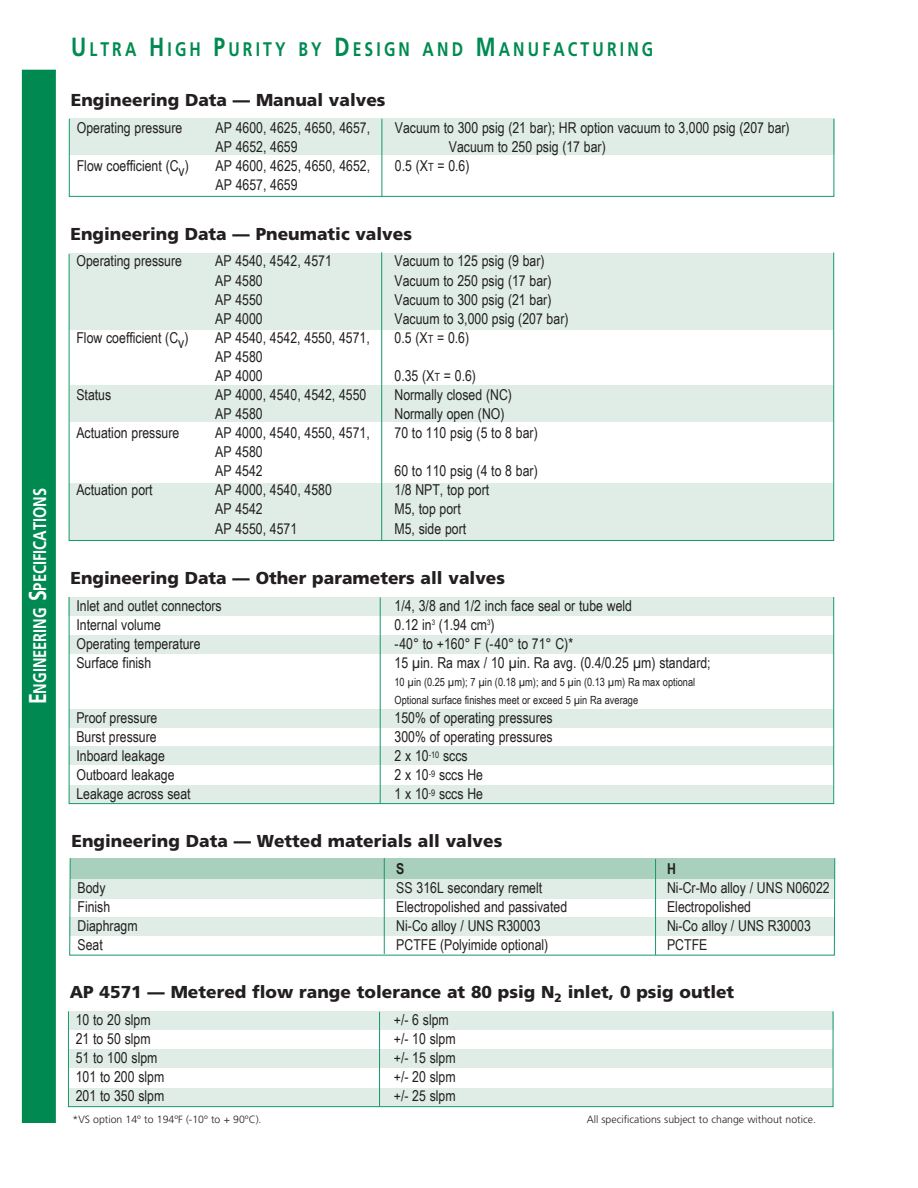
<style>
.page{position:relative;width:918px;height:1188px;background:#fff}
.page>*{position:absolute;margin:0;border:0;box-sizing:border-box;transform-origin:0 0}
.Tag{font:700 19.65px "Frutiger LT Std";letter-spacing:.2em;color:#008a52;scale:.8 1}
.white_header{font:700 18.3px "Frutiger LT Std";color:#fff;scale:.8 1}
.chart_header{font:900 17.25px "Frutiger LT Std";color:#231f20}
._2_column_chart{font:15px "Arial Narrow";color:#231f20}
._2_column_chart-2{font:15px "Arial Narrow";color:#231f20}
._2_col_chart_last{font:15px "Arial Narrow";color:#231f20}
._2_column_chart-3{font:700 15px "Arial Narrow";color:#231f20}
._2_column_chart-4{font:11.25px/18px "Arial Narrow";color:#231f20}
.footnote_materials_1st_line{font:300 10.5px "Frutiger LT Std";color:#231f20}
.s1{font-size:24.3px}
.s2{font-size:26.25px}
.s3{font-size:11.25px}
.s4{font-style:inherit}
.s5{font-weight:700;font-size:10.5px}
</style>
<div class="page">
<div style="left:22px;top:70px;width:33px;height:1052px;background:#008a52"></div>
<div style="left:22px;top:70px;width:34px;height:1053px;border:1px solid #008a52"></div>
<div style="left:69px;top:746px;width:765px;height:19px;background:#dfede6"></div>
<div style="left:69px;top:597px;width:765px;height:18px;background:#dfede6"></div>
<div style="left:69px;top:635px;width:765px;height:18px;background:#dfede6"></div>
<div style="left:69px;top:785px;width:764px;height:19px;background:#dfede6"></div>
<div style="left:69px;top:119px;width:765px;height:36px;background:#dfede6"></div>
<hr style="left:382px;top:119px;width:1px;height:77px;background:#15996d">
<div style="left:69px;top:118px;width:765px;height:79px;border:1px solid #15996d"></div>
<div style="left:69px;top:709px;width:765px;height:18px;background:#dfede6"></div>
<svg style="left:69px;top:858px;width:767px;height:98px"></svg>
<hr style="left:655px;top:859px;width:1px;height:96px;background:#15996d">
<div style="left:69px;top:597px;width:765px;height:207px;border:1px solid #15996d"></div>
<hr style="left:380px;top:597px;width:1px;height:206px;background:#15996d">
<svg style="left:68px;top:252px;width:766px;height:289px"></svg>
<div style="left:68px;top:1011px;width:765px;height:19px;background:#dfede6"></div>
<div style="left:68px;top:1049px;width:765px;height:19px;background:#dfede6"></div>
<div style="left:68px;top:1088px;width:765px;height:19px;background:#dfede6"></div>
<div style="left:68px;top:1011px;width:765px;height:96px;border:1px solid #15996d"></div>
<hr style="left:379px;top:1012px;width:1px;height:95px;background:#15996d">
<p class="white_header" style="left:29px;top:704px;width:270px;rotate:-90deg"><span class="s1">E</span> NGINEERING <span class="s1">S</span>PECIFICATIONS</p>
<p class="Tag" style="left:71px;top:38px;width:729px"><span class="s2">U</span>LTRA <span class="s2">H</span> IGH <span class="s2">P</span>U RITY BY <span class="s2">D</span>ESIGN AND <span class="s2">M</span>ANU FACTU RING</p>
<p class="chart_header" style="left:71px;top:89px;width:316px">Engineering Data — Manual valves</p>
<p class="_2_column_chart" style="left:77px;top:116px;width:107px">Operating pressure</p>
<p class="_2_column_chart" style="left:216px;top:116px;width:156px">AP 4600, 4625, 4650, 4657,</p>
<p class="_2_column_chart" style="left:395px;top:116px;width:396px">Vacuum to 300 psig (21 bar); HR option vacuum to 3,000 psig (207 bar)</p>
<p class="_2_column_chart" style="left:216px;top:135px;width:84px">AP 4652, 4659</p>
<p class="_2_column_chart" style="left:449px;top:135px;width:158px">Vacuum to 250 psig (17 bar)</p>
<p class="_2_column_chart" style="left:77px;top:154px;width:114px">Flow coefficient (Cv)</p>
<p class="_2_column_chart" style="left:216px;top:154px;width:156px">AP 4600, 4625, 4650, 4652,</p>
<p class="_2_column_chart" style="left:395px;top:154px;width:76px">0.5 (X<span class="s3">t</span> <span class="s4">= 0.6)</span></p>
<p class="_2_col_chart_last" style="left:216px;top:174px;width:84px">AP 4657, 4659</p>
<p class="chart_header" style="left:71px;top:223px;width:343px">Engineering Data — Pneumatic valves</p>
<p class="_2_column_chart" style="left:76px;top:250px;width:107px">Operating pressure</p>
<p class="_2_column_chart" style="left:215px;top:250px;width:118px">AP 4540, 4542, 4571</p>
<p class="_2_column_chart" style="left:395px;top:250px;width:152px">Vacuum to 125 psig (9 bar)</p>
<p class="_2_column_chart" style="left:215px;top:269px;width:49px">AP 4580</p>
<p class="_2_column_chart" style="left:395px;top:269px;width:158px">Vacuum to 250 psig (17 bar)</p>
<p class="_2_column_chart" style="left:215px;top:288px;width:49px">AP 4550</p>
<p class="_2_column_chart" style="left:395px;top:288px;width:158px">Vacuum to 300 psig (21 bar)</p>
<p class="_2_column_chart" style="left:215px;top:307px;width:49px">AP 4000</p>
<p class="_2_column_chart" style="left:395px;top:307px;width:176px">Vacuum to 3,000 psig (207 bar)</p>
<p class="_2_column_chart" style="left:76px;top:326px;width:114px">Flow coefficient (Cv)</p>
<p class="_2_column_chart-2" style="left:215px;top:326px;width:156px">AP 4540, 4542, 4550, 4571,</p>
<p class="_2_column_chart-2" style="left:395px;top:326px;width:76px">0.5 <span class="s4">(X</span><span class="s3">t</span> = 0.6)</p>
<p class="_2_column_chart-2" style="left:215px;top:346px;width:49px">AP 4580</p>
<p class="_2_column_chart-2" style="left:215px;top:365px;width:49px">AP 4000</p>
<p class="_2_column_chart-2" style="left:395px;top:365px;width:83px">0.35 (X<span class="s3">t</span> = 0.6)</p>
<p class="_2_column_chart" style="left:76px;top:384px;width:36px">Status</p>
<p class="_2_column_chart" style="left:215px;top:384px;width:153px">AP 4000, 4540, 4542, 4550</p>
<p class="_2_column_chart" style="left:395px;top:384px;width:119px">Normally closed (NC)</p>
<p class="_2_column_chart" style="left:215px;top:403px;width:49px">AP 4580</p>
<p class="_2_column_chart" style="left:395px;top:403px;width:112px">Normally open (NO)</p>
<p class="_2_column_chart" style="left:76px;top:422px;width:104px">Actuation pressure</p>
<p class="_2_column_chart" style="left:215px;top:422px;width:156px">AP 4000, 4540, 4550, 4571,</p>
<p class="_2_column_chart" style="left:395px;top:422px;width:145px">70 to 110 psig (5 to 8 bar)</p>
<p class="_2_column_chart" style="left:215px;top:441px;width:49px">AP 4580</p>
<p class="_2_column_chart" style="left:215px;top:460px;width:49px">AP 4542</p>
<p class="_2_column_chart" style="left:395px;top:460px;width:145px">60 to 110 psig (4 to 8 bar)</p>
<p class="_2_column_chart" style="left:76px;top:479px;width:78px">Actuation port</p>
<p class="_2_column_chart" style="left:215px;top:479px;width:118px">AP 4000, 4540, 4580</p>
<p class="_2_column_chart" style="left:395px;top:479px;width:96px">1/8 NPT, top port</p>
<p class="_2_column_chart" style="left:215px;top:498px;width:49px">AP 4542</p>
<p class="_2_column_chart" style="left:395px;top:498px;width:68px">M5, top port</p>
<p class="_2_column_chart" style="left:215px;top:517px;width:84px">AP 4550, 4571</p>
<p class="_2_column_chart" style="left:395px;top:517px;width:73px">M5, side port</p>
<p class="chart_header" style="left:71px;top:568px;width:436px">Engineering Data — Other parameters all valves</p>
<p class="_2_column_chart" style="left:76px;top:594px;width:147px">Inlet and outlet connectors</p>
<p class="_2_column_chart" style="left:395px;top:594px;width:239px">1/4, 3/8 and 1/2 inch face seal or tube weld</p>
<p class="_2_column_chart" style="left:76px;top:613px;width:86px">Internal volume</p>
<p class="_2_column_chart" style="left:395px;top:613px;width:102px">0.12 in<sup>3</sup> (1.94 cm<sup>3</sup>)</p>
<p class="_2_column_chart" style="left:76px;top:633px;width:126px">Operating temperature</p>
<p class="_2_column_chart" style="left:395px;top:633px;width:180px">-40° to +160° F (-40° to 71° C)*</p>
<p class="_2_column_chart" style="left:76px;top:652px;width:76px">Surface finish</p>
<p class="_2_column_chart" style="left:395px;top:652px;width:318px">15 µin. Ra max / 10 µin. Ra avg. (0.4/0.25 µm) standard;</p>
<p class="_2_column_chart-4" style="left:395px;top:673px;width:302px">10 µin (0.25 µm); 7 µin (0.18 µm); and 5 µin (0.13 µm) Ra max optional<br>Optional surface finishes meet or exceed 5 µin Ra average</p>
<p class="_2_column_chart" style="left:76px;top:707px;width:83px">Proof pressure</p>
<p class="_2_column_chart" style="left:395px;top:707px;width:160px">150% of operating pressures</p>
<p class="_2_column_chart" style="left:76px;top:726px;width:82px">Burst pressure</p>
<p class="_2_column_chart" style="left:395px;top:726px;width:160px">300% of operating pressures</p>
<p class="_2_column_chart" style="left:76px;top:745px;width:90px">Inboard leakage</p>
<p class="_2_column_chart" style="left:395px;top:745px;width:75px">2 x 10<sup>-10</sup> sccs</p>
<p class="_2_column_chart" style="left:76px;top:764px;width:100px">Outboard leakage</p>
<p class="_2_column_chart" style="left:395px;top:764px;width:90px">2 x 10<sup>-9</sup> sccs He</p>
<p class="_2_column_chart" style="left:76px;top:783px;width:116px">Leakage across seat</p>
<p class="_2_column_chart" style="left:395px;top:783px;width:90px">1 x 10<sup>-9</sup> sccs He</p>
<p class="chart_header" style="left:72px;top:830px;width:432px">Engineering Data — Wetted materials all valves</p>
<p class="_2_column_chart-3" style="left:396px;top:857px;width:10px">S</p>
<p class="_2_column_chart-3" style="left:667px;top:857px;width:10px">H</p>
<p class="_2_column_chart" style="left:78px;top:876px;width:30px">Body</p>
<p class="_2_column_chart" style="left:396px;top:876px;width:147px">SS 316L secondary remelt</p>
<p class="_2_column_chart" style="left:667px;top:876px;width:164px">Ni-Cr-Mo alloy / UNS N06022</p>
<p class="_2_column_chart" style="left:78px;top:895px;width:34px">Finish</p>
<p class="_2_column_chart" style="left:396px;top:895px;width:172px">Electropolished and passivated</p>
<p class="_2_column_chart" style="left:667px;top:895px;width:86px">Electropolished</p>
<p class="_2_column_chart" style="left:78px;top:915px;width:62px">Diaphragm</p>
<p class="_2_column_chart" style="left:396px;top:915px;width:146px">Ni-Co alloy / UNS R30003</p>
<p class="_2_column_chart" style="left:667px;top:915px;width:145px">N<span class="s5">i</span>-Co alloy / UNS R30003</p>
<p class="_2_column_chart" style="left:78px;top:934px;width:27px">Seat</p>
<p class="_2_column_chart" style="left:396px;top:934px;width:154px">PCTFE (Polyimide optional)</p>
<p class="_2_column_chart" style="left:667px;top:934px;width:42px">PCTFE</p>
<p class="chart_header" style="left:70px;top:982px;width:666px">AP 4571 — Metered flow range tolerance at 80 psig N<sub>2</sub> inlet, 0 psig outlet</p>
<p class="_2_column_chart" style="left:76px;top:1009px;width:76px">10 to 20 slpm</p>
<p class="_2_column_chart" style="left:394px;top:1009px;width:57px">+/- 6 slpm</p>
<p class="_2_column_chart" style="left:76px;top:1028px;width:76px">21 to 50 slpm</p>
<p class="_2_column_chart" style="left:394px;top:1028px;width:63px">+/- 10 slpm</p>
<p class="_2_column_chart" style="left:76px;top:1047px;width:83px">51 to 100 slpm</p>
<p class="_2_column_chart" style="left:394px;top:1047px;width:63px">+/- 15 slpm</p>
<p class="_2_column_chart" style="left:76px;top:1066px;width:90px">101 to 200 slpm</p>
<p class="_2_column_chart" style="left:394px;top:1066px;width:63px">+/- 20 slpm</p>
<p class="_2_column_chart" style="left:76px;top:1085px;width:90px">201 to 350 slpm</p>
<p class="_2_column_chart" style="left:394px;top:1085px;width:63px">+/- 25 slpm</p>
<p class="footnote_materials_1st_line" style="left:73px;top:1114px;width:190px">*VS option 14º to 194ºF (-10º to + 90ºC).</p>
<p class="footnote_materials_1st_line" style="left:587px;top:1114px;width:231px">All specifications subject to change without notice.</p>
</div>
